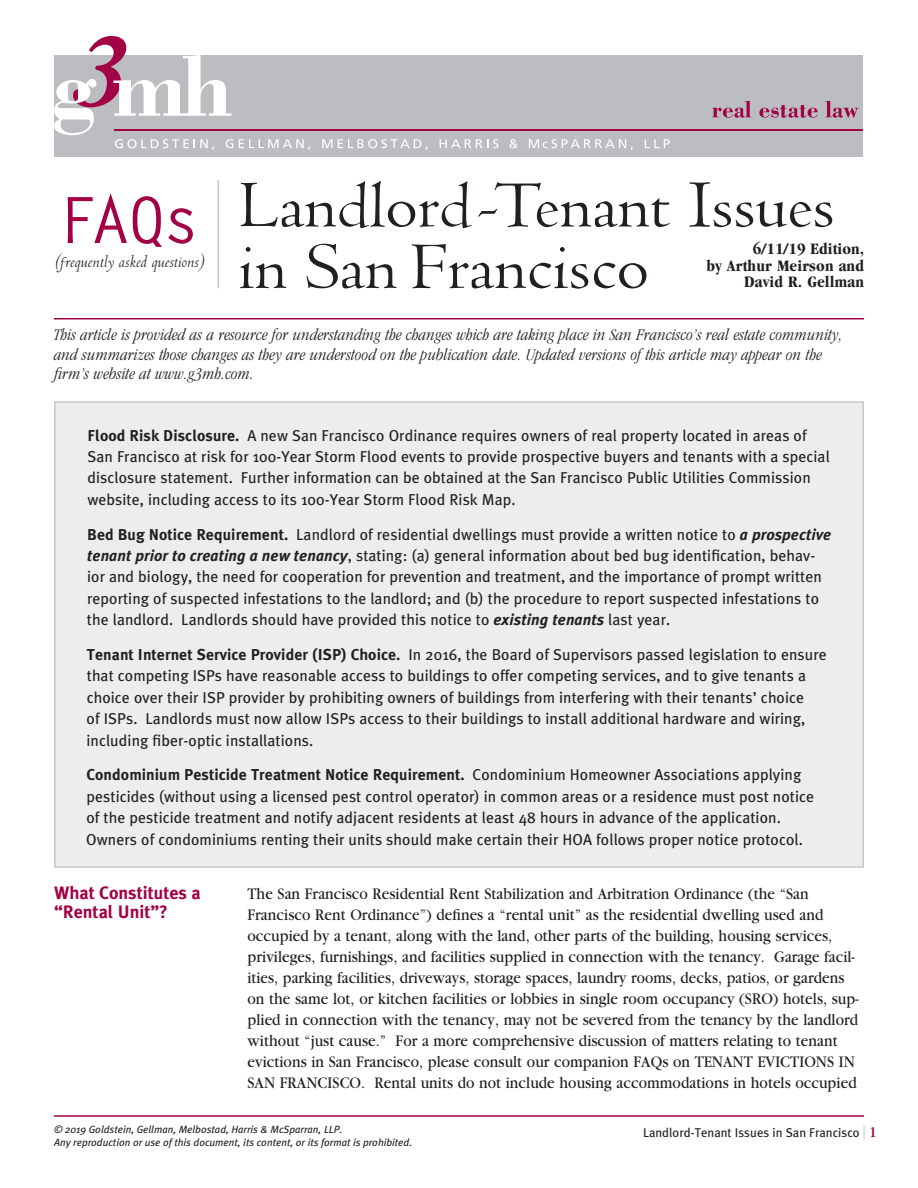
<style>
.page{position:relative;width:918px;height:1188px;background:#fff}
.page>*{position:absolute;margin:0;border:0;box-sizing:border-box;transform-origin:0 0}
.t1{font:71.25px/61.5px "Metropolitan H";color:#231f20;scale:1.05 1}
.t2{font:69px "Letter Gothic Bld";color:#a30146}
.t3{font:19.5px "Metropolitan Italic H";color:#231f20}
.t4{font:700 18px/19.5px "Meta Plus";color:#a30146}
.t5{font:16.8px/21px "Garamond";letter-spacing:.005em;color:#231f20;scale:.91 1}
.t6{font:italic 300 condensed 16.8px/19.5px "Garamond";letter-spacing:.01em;color:#231f20}
.t7{font:700 condensed 16.5px/16.5px "Garamond";letter-spacing:.01em;color:#231f20;text-align:right;scale:1.05 1}
.t8{font:15.75px/21.3px "Meta Plus";letter-spacing:.005em;color:#231f20}
.t9{font:12.75px "Meta Plus";color:#231f20}
.t10{font:italic 10.5px/12.6px "Meta Plus";color:#231f20}
.s1{font-weight:700}
.s2{font-weight:700;font-style:italic}
.s3{font-size:17.85px;color:#c7c8ca}
.s4{font-family:"Garamond";font-size:15.75px;color:#a30146}
</style>
<div class="page">
<div style="left:54px;top:401px;width:810px;height:467px;background:#ededee;border:2px solid #c7c8ca"></div>
<hr style="left:54px;top:318px;width:810px;height:2px;background:#a30146">
<hr style="left:54px;top:1115px;width:810px;height:2px;background:#a30146">
<hr style="left:217px;top:180px;width:2px;height:108px;background:#c7c8ca">
<div style="left:54px;top:55px;width:808px;height:102px;background:#bcbdc0"></div>
<hr style="left:114px;top:129px;width:748px;height:2px;background:#a30146">
<svg style="left:712px;top:101px;width:39px;height:17px"></svg>
<svg style="left:759px;top:105px;width:59px;height:13px"></svg>
<svg style="left:825px;top:101px;width:33px;height:17px"></svg>
<svg style="left:54px;top:36px;width:179px;height:114px"></svg>
<svg style="left:239px;top:139px;width:71px;height:11px"></svg>
<svg style="left:322px;top:139px;width:10px;height:9px"></svg>
<svg style="left:338px;top:139px;width:90px;height:11px"></svg>
<svg style="left:440px;top:139px;width:58px;height:9px"></svg>
<svg style="left:510px;top:139px;width:8px;height:9px"></svg>
<svg style="left:529px;top:139px;width:104px;height:11px"></svg>
<svg style="left:645px;top:139px;width:25px;height:9px"></svg>
<h2 class="t2" style="left:60px;top:174px;width:141px">FAQs</h2>
<p class="t3" style="left:55px;top:251px;width:151px">(frequently asked questions)</p>
<h1 class="t1" style="left:238px;top:176px;width:570px">Landlord-Tenant Issues in San Francisco</h1>
<p class="t7" style="left:706px;top:241px;width:152px">6/11/19 Edition,<br>by Arthur Meirson and<br>David R. Gellman</p>
<p class="t6" style="left:54px;top:325px;width:790px">This article is provided as a resource for understanding the changes which are taking place in San Francisco’s real estate community, and summarizes those changes as they are understood on the publication date. Updated versions of this article may appear on the firm’s website at www.g3mh.com.</p>
<p class="t8" style="left:87px;top:424px;width:744px"><span class="s1">Flood Risk Disclosure.</span> A new San Francisco Ordinance requires owners of real property located in areas of San Francisco at risk for 100-Year Storm Flood events to provide prospective buyers and tenants with a special disclosure statement. Further information can be obtained at the San Francisco Public Utilities Commission website, including access to its 100-Year Storm Flood Risk Map.</p>
<p class="t8" style="left:87px;top:523px;width:746px"><span class="s1">Bed Bug Notice Requirement.</span> Landlord of residential dwellings must provide a written notice to <span class="s2">a prospective tenant prior to creating a new tenancy</span>, stating: (a) general information about bed bug identification, behav&shy;ior and biology, the need for cooperation for prevention and treatment, and the importance of prompt written reporting of suspected infestations to the landlord; and (b) the procedure to report suspected infestations to the landlord. Landlords should have provided this notice to <span class="s2">existing tenants</span> last year.</p>
<p class="t8" style="left:86px;top:644px;width:742px"><span class="s1">Tenant Internet Service Provider (ISP) Choice.</span> In 2016, the Board of Supervisors passed legislation to ensure that competing ISPs have reasonable access to buildings to offer competing services, and to give tenants a choice over their ISP provider by prohibiting owners of buildings from interfering with their tenants’ choice<br>of ISPs. Landlords must now allow ISPs access to their buildings to install additional hardware and wiring, including fiber-optic installations.</p>
<p class="t8" style="left:86px;top:764px;width:729px"><span class="s1">Condominium Pesticide Treatment Notice Requirement.</span> Condominium Homeowner Associations applying pesticides (without using a licensed pest control operator) in common areas or a residence must post notice of the pesticide treatment and notify adjacent residents at least 48 hours in advance of the application.<br>Owners of condominiums renting their units should make certain their HOA follows proper notice protocol.</p>
<p class="t4" style="left:54px;top:883px;width:148px">What Constitutes a “Rental Unit”?</p>
<p class="t5" style="left:247px;top:883px;width:673px">The San Francisco Residential Rent Stabilization and Arbitration Ordinance (the “San Francisco Rent Ordinance”) defines a “rental unit” as the residential dwelling used and occupied by a tenant, along with the land, other parts of the building, housing services, privileges, furnishings, and facilities supplied in connection with the tenancy. Garage facil&shy;ities, parking facilities, driveways, storage spaces, laundry rooms, decks, patios, or gardens on the same lot, or kitchen facilities or lobbies in single room occupancy (SRO) hotels, sup&shy;plied in connection with the tenancy, may not be severed from the tenancy by the landlord without “just cause.” For a more comprehensive discussion of matters relating to tenant evictions in San Francisco, please consult our companion FAQs on TENANT EVICTIONS IN SAN FRANCISCO. Rental units do not include housing accommodations in hotels occupied</p>
<p class="t10" style="left:54px;top:1123px;width:360px">© 2019 Goldstein, Gellman, Melbostad, Harris &amp; McSparran, LLP.<br>Any reproduction or use of this document, its content, or its format is prohibited.</p>
<p class="t9" style="left:643px;top:1125px;width:236px">Landlord-Tenant Issues in San Francisco <span class="s3">|</span> <span class="s4">1</span></p>
</div>
